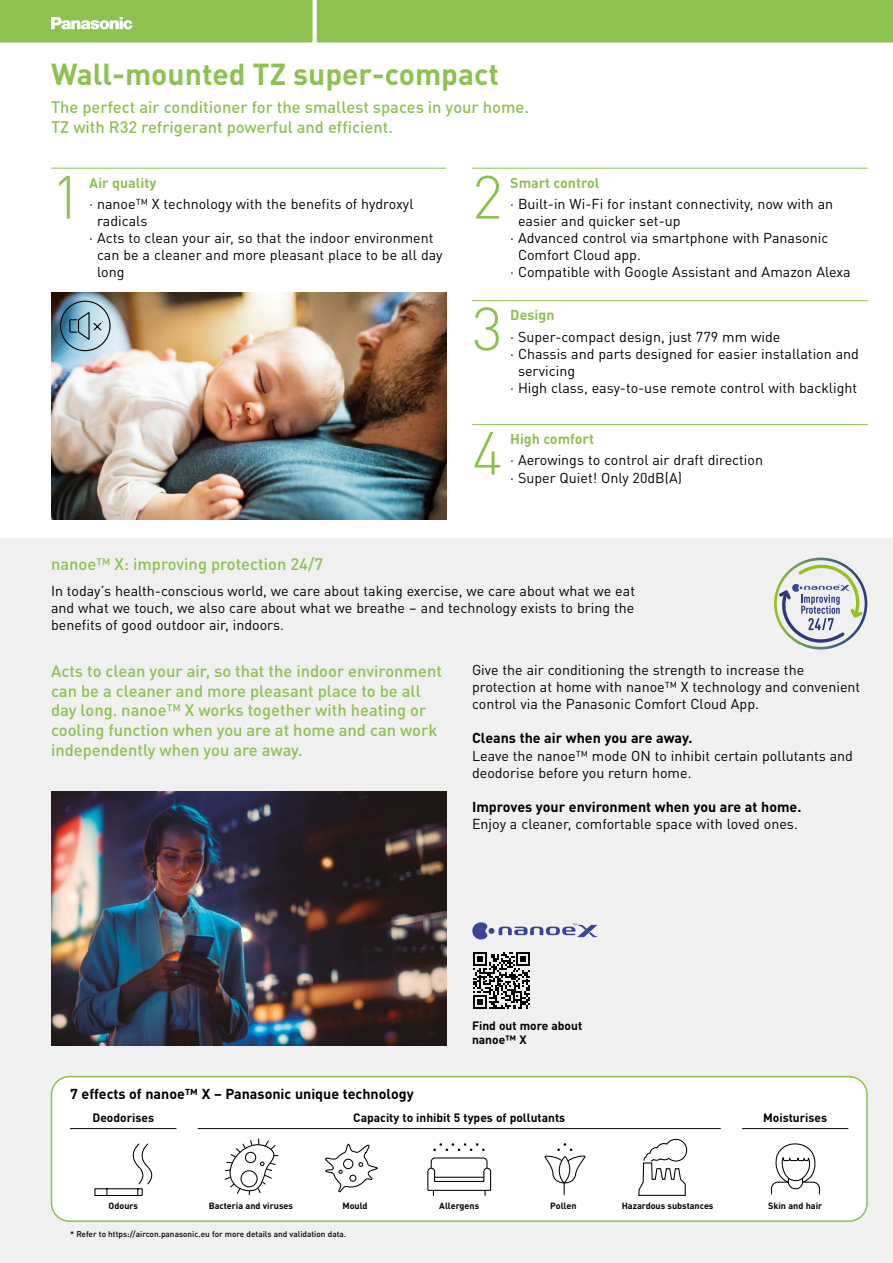
<style>
.page{position:relative;width:893px;height:1263px;background:#fff}
.page>*{position:absolute;margin:0;border:0;box-sizing:border-box;transform-origin:0 0}
.t1{font:300 60px/131.7px "DIN Pro";color:#8ec152}
.t2{font:700 30px "DIN Pro";color:#8ec152}
.t3{font:500 16.5px/19.8px "DIN Pro";color:#8ec152}
.t4{font:14.25px/17.1px "DIN Pro";color:#000}
.t5{font:700 14.25px "DIN Pro";color:#000}
.t6{font:700 14.25px "DIN Pro";color:#8ec152}
.t7{font:700 12px/14.4px "DIN Pro";color:#000}
.t8{font:700 9px "DIN Pro";color:#000}
.t9{font:500 8.25px "DIN Pro";color:#000}
</style>
<div class="page">
<hr style="left:472px;top:168px;width:396px;height:1px;background:#8ec152">
<hr style="left:472px;top:300px;width:396px;height:1px;background:#8ec152">
<hr style="left:472px;top:424px;width:396px;height:1px;background:#8ec152">
<div style="left:0;top:539px;width:893px;height:724px;background:#eff0ef"></div>
<div style="left:51px;top:1076px;width:816px;height:145px;background:#fff;border-radius:18px"></div>
<div style="left:51px;top:1076px;width:817px;height:146px;border:2px solid #8ec152;border-radius:18px"></div>
<hr style="left:51px;top:168px;width:395px;height:1px;background:#8ec152">
<svg style="left:774px;top:558px;width:93px;height:92px"></svg>
<svg style="left:94px;top:1143px;width:59px;height:53px"></svg>
<svg style="left:325px;top:1143px;width:53px;height:50px"></svg>
<svg style="left:433px;top:1143px;width:52px;height:8px"></svg>
<svg style="left:427px;top:1157px;width:65px;height:38px"></svg>
<svg style="left:544px;top:1143px;width:42px;height:52px"></svg>
<svg style="left:771px;top:1143px;width:49px;height:52px"></svg>
<svg style="left:638px;top:1138px;width:50px;height:58px"></svg>
<hr style="left:742px;top:1128px;width:106px;height:1px;background:#000">
<svg style="left:224px;top:1139px;width:54px;height:56px"></svg>
<hr style="left:70px;top:1128px;width:106px;height:1px;background:#000">
<hr style="left:198px;top:1128px;width:523px;height:1px;background:#000">
<img style="left:51px;top:791px;width:395px;height:254px">
<svg style="left:473px;top:952px;width:57px;height:57px"></svg>
<div style="left:0;top:0;width:893px;height:43px;background:#8ec152"></div>
<svg style="left:472px;top:922px;width:125px;height:17px"></svg>
<img style="left:51px;top:292px;width:395px;height:227px">
<div style="left:60px;top:301px;width:51px;height:50px;border:1px solid #000;border-radius:50%"></div>
<svg style="left:69px;top:312px;width:33px;height:29px"></svg>
<h2 class="t2" style="left:51px;top:49px;width:450px">Wall-mounted TZ super-compact</h2>
<p class="t3" style="left:51px;top:97px;width:479px">The perfect air conditioner for the smallest spaces in your home.<br>TZ with R32 refrigerant powerful and efficient.</p>
<h1 class="t1" style="left:51px;top:127px;width:32px">1</h1>
<h1 class="t1" style="left:472px;top:127px;width:32px">2<br>3</h1>
<p class="t6" style="left:89px;top:171px;width:69px">Air quality</p>
<p class="t4" style="left:89px;top:194px;width:326px">· nanoe™ X technology with the benefits of hydroxyl</p>
<p class="t4" style="left:97px;top:212px;width:52px">radicals</p>
<p class="t4" style="left:89px;top:229px;width:346px">· Acts to clean your air, so that the indoor environment</p>
<p class="t4" style="left:97px;top:246px;width:347px">can be a cleaner and more pleasant place to be all day</p>
<p class="t4" style="left:97px;top:263px;width:29px">long</p>
<h1 class="t1" style="left:472px;top:383px;width:32px">4</h1>
<p class="t6" style="left:510px;top:171px;width:91px">Smart control</p>
<p class="t4" style="left:510px;top:194px;width:324px">· Built-in Wi-Fi for instant connectivity, now with an</p>
<p class="t4" style="left:518px;top:212px;width:164px">easier and quicker set-up</p>
<p class="t4" style="left:510px;top:229px;width:320px">· Advanced control via smartphone with Panasonic</p>
<p class="t4" style="left:518px;top:246px;width:124px">Comfort Cloud app.</p>
<p class="t4" style="left:510px;top:263px;width:342px">· Compatible with Google Assistant and Amazon Alexa</p>
<p class="t6" style="left:510px;top:303px;width:46px">Design</p>
<p class="t4" style="left:510px;top:327px;width:272px">· Super-compact design, just 779 mm wide</p>
<p class="t4" style="left:510px;top:344px;width:350px">· Chassis and parts designed for easier installation and</p>
<p class="t4" style="left:518px;top:361px;width:59px">servicing</p>
<p class="t4" style="left:510px;top:378px;width:348px">· High class, easy-to-use remote control with backlight</p>
<p class="t6" style="left:510px;top:427px;width:85px">High comfort</p>
<p class="t4" style="left:510px;top:451px;width:254px">· Aerowings to control air draft direction · Super Quiet! Only 20dB(A)</p>
<p class="t3" style="left:51px;top:553px;width:274px">nanoe™ X: improving protection 24/7</p>
<p class="t4" style="left:51px;top:581px;width:585px;text-align:justify">In today’s health-conscious world, we care about taking exercise, we care about what we eat and what we touch, we also care about what we breathe – and technology exists to bring the benefits of good outdoor air, indoors.</p>
<p class="t3" style="left:51px;top:660px;width:392px">Acts to clean your air, so that the indoor environment can be a cleaner and more pleasant place to be all day long. nanoe™ X works together with heating or cooling function when you are at home and can work independently when you are away.</p>
<p class="t4" style="left:472px;top:660px;width:390px">Give the air conditioning the strength to increase the protection at home with nanoe™ X technology and convenient control via the Panasonic Comfort Cloud App.</p>
<p class="t5" style="left:472px;top:726px;width:222px">Cleans the air when you are away.</p>
<p class="t4" style="left:472px;top:746px;width:383px">Leave the nanoe™ mode ON to inhibit certain pollutants and deodorise before you return home.</p>
<p class="t5" style="left:472px;top:795px;width:331px">Improves your environment when you are at home.</p>
<p class="t4" style="left:472px;top:814px;width:327px">Enjoy a cleaner, comfortable space with loved ones.</p>
<p class="t5" style="left:70px;top:1082px;width:345px">7 effects of nanoe™ X – Panasonic unique technology</p>
<p class="t7" style="left:472px;top:1017px;width:112px">Find out more about nanoe™ X</p>
<p class="t7" style="left:93px;top:1109px;width:63px">Deodorises</p>
<p class="t7" style="left:353px;top:1109px;width:213px">Capacity to inhibit 5 types of pollutants</p>
<p class="t7" style="left:763px;top:1109px;width:65px">Moisturises</p>
<p class="t8" style="left:109px;top:1198px;width:31px">Odours</p>
<p class="t8" style="left:209px;top:1198px;width:86px">Bacteria and viruses</p>
<p class="t8" style="left:342px;top:1198px;width:27px">Mould</p>
<p class="t8" style="left:439px;top:1198px;width:41px">Allergens</p>
<p class="t8" style="left:550px;top:1198px;width:28px">Pollen</p>
<p class="t8" style="left:622px;top:1198px;width:93px">Hazardous substances</p>
<p class="t8" style="left:768px;top:1198px;width:56px">Skin and hair</p>
<p class="t9" style="left:70px;top:1227px;width:277px">* Refer to https://aircon.panasonic.eu for more details and validation data.</p>
</div>
